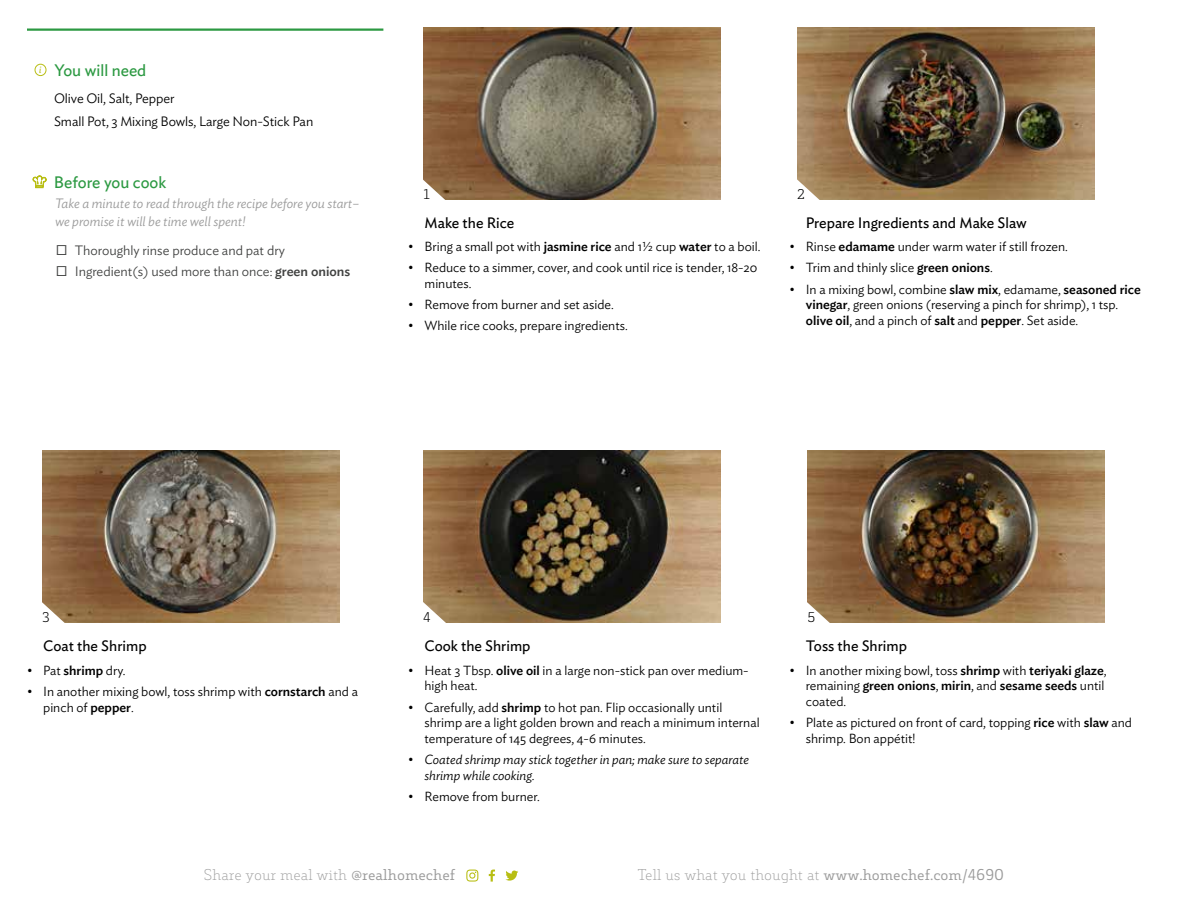
<style>
.page{position:relative;width:1188px;height:918px;background:#fff}
.page>*{position:absolute;margin:0;border:0;box-sizing:border-box;transform-origin:0 0}
.t1{font:16.5px "Ideal Sans";color:#2c9942}
.t2{font:15px "Ideal Sans";color:#000}
.t3{font:200 15px "Decour";color:#9a9a9a}
.t4{font:italic 300 13.5px/18px "Ideal Sans";color:#9a9a9a}
.t5{font:300 13.5px/21px "Ideal Sans";color:#414241}
.t6{font:300 13.5px/23.2px "Ideal Sans";letter-spacing:-.005em;color:#000}
.t7{font:300 13.5px "Decour";color:#000}
.t8{font:300 13.2px/15.8px "Ideal Sans";color:#000}
.t9{font:italic 300 13.2px/15.8px "Ideal Sans";color:#000}
.t10{font:italic 9.3px "Ideal Sans";color:#b8be14}
.s1{font-weight:500}
.s2{font-style:normal}
.s3{font-weight:400}
</style>
<div class="page">
<img style="left:42px;top:450px;width:297px;height:173px">
<img style="left:423px;top:450px;width:297px;height:173px">
<img style="left:423px;top:27px;width:297px;height:173px">
<img style="left:808px;top:450px;width:297px;height:173px">
<img style="left:797px;top:27px;width:297px;height:173px">
<svg style="left:423px;top:178px;width:24px;height:22px"></svg>
<svg style="left:797px;top:178px;width:24px;height:22px"></svg>
<svg style="left:42px;top:601px;width:24px;height:22px"></svg>
<svg style="left:423px;top:601px;width:24px;height:22px"></svg>
<svg style="left:807px;top:601px;width:24px;height:22px"></svg>
<hr style="left:27px;top:28px;width:356px;height:3px;background:#2c9942">
<div style="left:35px;top:64px;width:11px;height:12px;border:1px solid #b8be14;border-radius:50%"></div>
<svg style="left:33px;top:176px;width:14px;height:12px"></svg>
<svg style="left:489px;top:870px;width:6px;height:12px"></svg>
<svg style="left:466px;top:870px;width:12px;height:12px"></svg>
<svg style="left:505px;top:871px;width:13px;height:10px"></svg>
<p class="t10" style="left:39px;top:63px;width:4px">i</p>
<p class="t1" style="left:55px;top:58px;width:93px">You will need</p>
<p class="t6" style="left:54px;top:85px;width:261px">Olive Oil, Salt, Pepper<br>Small Pot, 3 Mixing Bowls, Large Non-Stick Pan</p>
<p class="t1" style="left:54px;top:169px;width:114px">Before you cook</p>
<p class="t4" style="left:55px;top:193px;width:306px">Take a minute to read through the recipe before you start– we promise it will be time well spent!</p>
<p class="t5" style="left:75px;top:239px;width:277px">Thoroughly rinse produce and pat dry<br>Ingredient(s) used more than once: <span class="s1">green onions</span></p>
<p class="t7" style="left:423px;top:186px;width:8px">1</p>
<p class="t2" style="left:425px;top:211px;width:91px">Make the Rice</p>
<p class="t8" style="left:408px;top:238px;width:354px">• Bring a small pot with <span class="s1">jasmine rice</span> and 1½ cup <span class="s1">water</span> to a boil.</p>
<p class="t8" style="left:425px;top:259px;width:334px;text-indent:-16px">• Reduce to a simmer, cover, and cook until rice is tender, 18-20 minutes.</p>
<p class="t8" style="left:408px;top:296px;width:207px">• Remove from burner and set aside.</p>
<p class="t8" style="left:408px;top:317px;width:221px">• While rice cooks, prepare ingredients.</p>
<p class="t7" style="left:797px;top:186px;width:9px">2</p>
<p class="t2" style="left:806px;top:211px;width:222px">Prepare Ingredients and Make Slaw</p>
<p class="t8" style="left:790px;top:238px;width:280px">• Rinse <span class="s1">edamame</span> under warm water if still frozen.</p>
<p class="t8" style="left:790px;top:259px;width:205px">• Trim and thinly slice <span class="s1">green onions</span>.</p>
<p class="t8" style="left:806px;top:280px;width:337px;text-indent:-16px">• In a mixing bowl, combine <span class="s1">slaw mix</span>, edamame, <span class="s1">seasoned rice vinegar</span>, green onions (reserving a pinch for shrimp), 1 tsp. <span class="s1">olive oil</span>, and a pinch of <span class="s1">salt</span> and <span class="s1">pepper</span>. Set aside.</p>
<p class="t7" style="left:42px;top:609px;width:9px">3</p>
<p class="t7" style="left:423px;top:609px;width:9px">4</p>
<p class="t7" style="left:808px;top:609px;width:9px">5</p>
<p class="t2" style="left:43px;top:635px;width:105px">Coat the Shrimp</p>
<p class="t8" style="left:27px;top:661px;width:100px">• Pat <span class="s1">shrimp</span> dry.</p>
<p class="t8" style="left:43px;top:682px;width:316px;text-indent:-16px">• In another mixing bowl, toss shrimp with <span class="s1">cornstarch</span> and a pinch of <span class="s1">pepper</span>.</p>
<p class="t2" style="left:424px;top:635px;width:108px">Cook the Shrimp</p>
<p class="t8" style="left:424px;top:661px;width:326px;text-indent:-16px">• Heat 3 Tbsp. <span class="s1">olive oil</span> in a large non-stick pan over medium&shy;high heat.</p>
<p class="t8" style="left:424px;top:698px;width:337px;text-indent:-16px">• Carefully, add <span class="s1">shrimp</span> to hot pan. Flip occasionally until shrimp are a light golden brown and reach a minimum internal temperature of 145 degrees, 4-6 minutes.</p>
<p class="t9" style="left:424px;top:751px;width:326px;text-indent:-16px"><span class="s2">•</span> Coated shrimp may stick together in pan; make sure to separate shrimp while cooking.</p>
<p class="t8" style="left:408px;top:788px;width:133px">• Remove from burner.</p>
<p class="t2" style="left:806px;top:635px;width:103px">Toss the Shrimp</p>
<p class="t8" style="left:806px;top:661px;width:302px;text-indent:-16px">• In another mixing bowl, toss <span class="s1">shrimp</span> with <span class="s1">teriyaki glaze</span>, remaining <span class="s1">green onions</span>, <span class="s1">mirin</span>, and <span class="s1">sesame seeds</span> until coated.</p>
<p class="t8" style="left:806px;top:714px;width:328px;text-indent:-16px">• Plate as pictured on front of card, topping <span class="s1">rice</span> with <span class="s1">slaw</span> and shrimp. Bon appétit!</p>
<p class="t3" style="left:204px;top:866px;width:253px">Share your meal with <span class="s3">@realhomechef</span></p>
<p class="t3" style="left:637px;top:866px;width:368px">Tell us what you thought at <span class="s3">www.homechef.com/4690</span></p>
</div>
